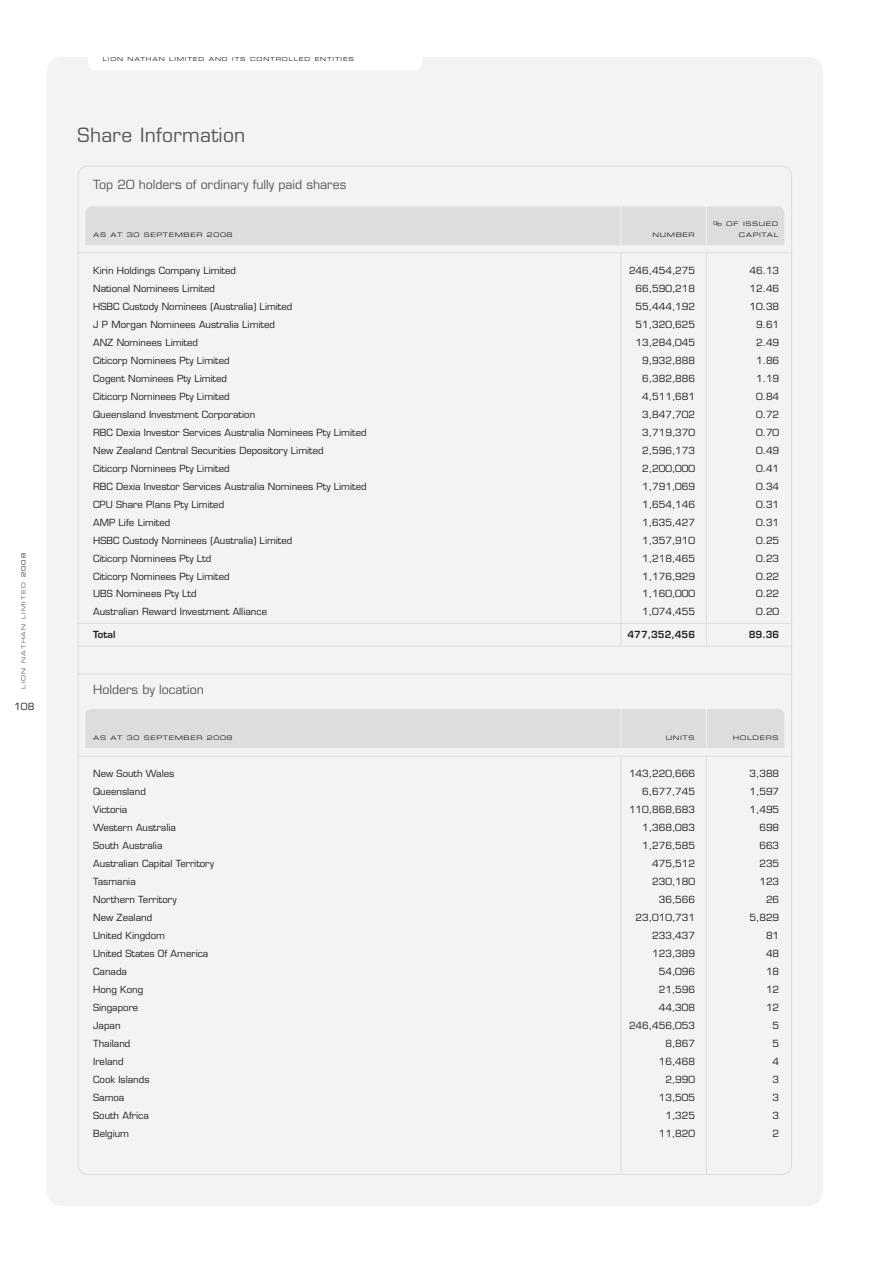
<style>
.page{position:relative;width:893px;height:1263px;background:#fff}
.page>*{position:absolute;margin:0;border:0;box-sizing:border-box;transform-origin:0 0}
.t1{font:19.2px "Eurostile";letter-spacing:.015em;color:#57585a}
.t2{font:12.3px "Eurostile";color:#57585a}
.t3{font:9.6px "Eurostile";color:#231f20}
.t4{font:600 9.6px "Eurostile";color:#231f20}
.t5{font:6.15px/11.7px "Eurostile Extended Two";letter-spacing:.1em;color:#231f20;text-align:right}
.t6{font:5.55px "Eurostile Extended Two";letter-spacing:.15em;color:#231f20}
.t7{font:5.55px "Eurostile Extended Two";letter-spacing:.2em;color:#57585a}
.s1{color:#231f20}
</style>
<div class="page">
<div style="left:47px;top:57px;width:776px;height:1149px;background:#f2f3f4"></div>
<div style="left:85px;top:709px;width:699px;height:39px;background:#dcdddf"></div>
<div style="left:85px;top:206px;width:699px;height:39px;background:#dcdddf"></div>
<hr style="left:78px;top:252px;width:714px;height:1px;background:#dcdddf">
<hr style="left:620px;top:253px;width:1px;height:393px;background:#dcdddf">
<hr style="left:706px;top:253px;width:1px;height:393px;background:#dcdddf">
<hr style="left:620px;top:206px;width:1px;height:39px;background:#f2f3f4">
<hr style="left:706px;top:206px;width:1px;height:39px;background:#f2f3f4">
<hr style="left:620px;top:756px;width:1px;height:418px;background:#dcdddf">
<hr style="left:706px;top:756px;width:1px;height:418px;background:#dcdddf">
<hr style="left:620px;top:709px;width:1px;height:39px;background:#f2f3f4">
<hr style="left:706px;top:709px;width:1px;height:39px;background:#f2f3f4">
<hr style="left:78px;top:623px;width:714px;height:1px;background:#dcdddf">
<hr style="left:78px;top:646px;width:714px;height:1px;background:#dcdddf">
<hr style="left:78px;top:674px;width:714px;height:1px;background:#dcdddf">
<hr style="left:78px;top:756px;width:714px;height:1px;background:#dcdddf">
<p class="t7" style="left:21px;top:689px;width:137px;rotate:-90deg">LION NATHAN LIMITED <span class="s1">2008</span></p>
<p class="t3" style="left:14px;top:703px;width:22px">108</p>
<p class="t6" style="left:103px;top:57px;width:253px">LION NATHAN LIMITED AND ITS CONTROLLED ENTITIES</p>
<h1 class="t1" style="left:78px;top:128px;width:169px">Share Information</h1>
<p class="t2" style="left:93px;top:180px;width:255px">Top 20 holders of ordinary fully paid shares</p>
<p class="t5" style="left:93px;top:230px;width:141px">AS AT 30 SEPTEMBER 2008</p>
<p class="t5" style="left:653px;top:230px;width:44px">NUMBER</p>
<p class="t5" style="left:713px;top:218px;width:67px">% OF ISSUED<br>CAPITAL</p>
<p class="t3" style="left:93px;top:267px;width:144px">Kirin Holdings Company Limited</p>
<p class="t3" style="left:629px;top:267px;width:68px">246,454,275</p>
<p class="t3" style="left:749px;top:267px;width:31px">46.13</p>
<p class="t3" style="left:93px;top:285px;width:123px">National Nominees Limited</p>
<p class="t3" style="left:635px;top:285px;width:61px">66,590,218</p>
<p class="t3" style="left:749px;top:285px;width:31px">12.46</p>
<p class="t3" style="left:93px;top:303px;width:201px">HSBC Custody Nominees (Australia) Limited</p>
<p class="t3" style="left:636px;top:303px;width:61px">55,444,192</p>
<p class="t3" style="left:749px;top:303px;width:31px">10.38</p>
<p class="t3" style="left:93px;top:321px;width:183px">J P Morgan Nominees Australia Limited</p>
<p class="t3" style="left:636px;top:321px;width:61px">51,320,625</p>
<p class="t3" style="left:756px;top:321px;width:25px">9.61</p>
<p class="t3" style="left:93px;top:339px;width:106px">ANZ Nominees Limited</p>
<p class="t3" style="left:635px;top:339px;width:61px">13,284,045</p>
<p class="t3" style="left:756px;top:339px;width:25px">2.49</p>
<p class="t3" style="left:93px;top:357px;width:138px">Citicorp Nominees Pty Limited</p>
<p class="t3" style="left:642px;top:357px;width:54px">9,932,888</p>
<p class="t3" style="left:756px;top:357px;width:25px">1.86</p>
<p class="t3" style="left:93px;top:375px;width:135px">Cogent Nominees Pty Limited</p>
<p class="t3" style="left:642px;top:375px;width:54px">6,382,886</p>
<p class="t3" style="left:756px;top:375px;width:25px">1.19</p>
<p class="t3" style="left:93px;top:393px;width:138px">Citicorp Nominees Pty Limited</p>
<p class="t3" style="left:642px;top:393px;width:54px">4,511,681</p>
<p class="t3" style="left:756px;top:393px;width:25px">0.84</p>
<p class="t3" style="left:93px;top:411px;width:164px">Queensland Investment Corporation</p>
<p class="t3" style="left:642px;top:411px;width:54px">3,847,702</p>
<p class="t3" style="left:756px;top:411px;width:25px">0.72</p>
<p class="t3" style="left:93px;top:429px;width:275px">RBC Dexia Investor Services Australia Nominees Pty Limited</p>
<p class="t3" style="left:642px;top:429px;width:54px">3,719,370</p>
<p class="t3" style="left:756px;top:429px;width:25px">0.70</p>
<p class="t3" style="left:93px;top:446px;width:232px">New Zealand Central Securities Depository Limited</p>
<p class="t3" style="left:642px;top:446px;width:54px">2,596,173</p>
<p class="t3" style="left:756px;top:446px;width:25px">0.49</p>
<p class="t3" style="left:93px;top:464px;width:138px">Citicorp Nominees Pty Limited</p>
<p class="t3" style="left:642px;top:464px;width:54px">2,200,000</p>
<p class="t3" style="left:756px;top:464px;width:25px">0.41</p>
<p class="t3" style="left:93px;top:482px;width:275px">RBC Dexia Investor Services Australia Nominees Pty Limited</p>
<p class="t3" style="left:642px;top:482px;width:54px">1,791,069</p>
<p class="t3" style="left:756px;top:482px;width:25px">0.34</p>
<p class="t3" style="left:93px;top:500px;width:133px">CPU Share Plans Pty Limited</p>
<p class="t3" style="left:642px;top:500px;width:54px">1,654,146</p>
<p class="t3" style="left:756px;top:500px;width:25px">0.31</p>
<p class="t3" style="left:93px;top:518px;width:79px">AMP Life Limited</p>
<p class="t3" style="left:642px;top:518px;width:54px">1,635,427</p>
<p class="t3" style="left:756px;top:518px;width:25px">0.31</p>
<p class="t3" style="left:93px;top:536px;width:201px">HSBC Custody Nominees (Australia) Limited</p>
<p class="t3" style="left:642px;top:536px;width:54px">1,357,910</p>
<p class="t3" style="left:756px;top:536px;width:25px">0.25</p>
<p class="t3" style="left:93px;top:554px;width:120px">Citicorp Nominees Pty Ltd</p>
<p class="t3" style="left:642px;top:554px;width:54px">1,218,465</p>
<p class="t3" style="left:756px;top:554px;width:25px">0.23</p>
<p class="t3" style="left:93px;top:572px;width:138px">Citicorp Nominees Pty Limited</p>
<p class="t3" style="left:642px;top:572px;width:54px">1,176,929</p>
<p class="t3" style="left:756px;top:572px;width:25px">0.22</p>
<p class="t3" style="left:93px;top:590px;width:105px">UBS Nominees Pty Ltd</p>
<p class="t3" style="left:642px;top:590px;width:54px">1,160,000</p>
<p class="t3" style="left:756px;top:590px;width:25px">0.22</p>
<p class="t3" style="left:93px;top:608px;width:175px">Australian Reward Investment Alliance</p>
<p class="t3" style="left:642px;top:608px;width:54px">1,074,455</p>
<p class="t3" style="left:756px;top:608px;width:25px">0.20</p>
<p class="t4" style="left:93px;top:631px;width:24px">Total</p>
<p class="t4" style="left:627px;top:631px;width:69px">477,352,456</p>
<p class="t4" style="left:749px;top:631px;width:32px">89.36</p>
<p class="t2" style="left:93px;top:685px;width:112px">Holders by location</p>
<p class="t5" style="left:93px;top:733px;width:141px">AS AT 30 SEPTEMBER 2008</p>
<p class="t5" style="left:666px;top:733px;width:30px">UNITS</p>
<p class="t5" style="left:733px;top:733px;width:47px">HOLDERS</p>
<p class="t3" style="left:93px;top:770px;width:83px">New South Wales</p>
<p class="t3" style="left:629px;top:770px;width:68px">143,220,666</p>
<p class="t3" style="left:749px;top:770px;width:31px">3,388</p>
<p class="t3" style="left:93px;top:788px;width:54px">Queensland</p>
<p class="t3" style="left:642px;top:788px;width:54px">6,677,745</p>
<p class="t3" style="left:749px;top:788px;width:31px">1,597</p>
<p class="t3" style="left:93px;top:806px;width:36px">Victoria</p>
<p class="t3" style="left:629px;top:806px;width:68px">110,868,683</p>
<p class="t3" style="left:749px;top:806px;width:31px">1,495</p>
<p class="t3" style="left:93px;top:824px;width:84px">Western Australia</p>
<p class="t3" style="left:642px;top:824px;width:54px">1,368,083</p>
<p class="t3" style="left:759px;top:824px;width:21px">698</p>
<p class="t3" style="left:93px;top:842px;width:71px">South Australia</p>
<p class="t3" style="left:642px;top:842px;width:54px">1,276,585</p>
<p class="t3" style="left:759px;top:842px;width:21px">663</p>
<p class="t3" style="left:93px;top:860px;width:122px">Australian Capital Territory</p>
<p class="t3" style="left:652px;top:860px;width:44px">475,512</p>
<p class="t3" style="left:759px;top:860px;width:21px">235</p>
<p class="t3" style="left:93px;top:878px;width:44px">Tasmania</p>
<p class="t3" style="left:652px;top:878px;width:44px">230,180</p>
<p class="t3" style="left:759px;top:878px;width:21px">123</p>
<p class="t3" style="left:93px;top:896px;width:85px">Northern Territory</p>
<p class="t3" style="left:659px;top:896px;width:38px">36,566</p>
<p class="t3" style="left:766px;top:896px;width:15px">26</p>
<p class="t3" style="left:93px;top:914px;width:61px">New Zealand</p>
<p class="t3" style="left:635px;top:914px;width:61px">23,010,731</p>
<p class="t3" style="left:749px;top:914px;width:31px">5,829</p>
<p class="t3" style="left:93px;top:932px;width:73px">United Kingdom</p>
<p class="t3" style="left:652px;top:932px;width:44px">233,437</p>
<p class="t3" style="left:766px;top:932px;width:15px">81</p>
<p class="t3" style="left:93px;top:950px;width:117px">United States Of America</p>
<p class="t3" style="left:652px;top:950px;width:44px">123,389</p>
<p class="t3" style="left:766px;top:950px;width:15px">48</p>
<p class="t3" style="left:93px;top:968px;width:35px">Canada</p>
<p class="t3" style="left:659px;top:968px;width:38px">54,096</p>
<p class="t3" style="left:766px;top:968px;width:15px">18</p>
<p class="t3" style="left:93px;top:986px;width:52px">Hong Kong</p>
<p class="t3" style="left:659px;top:986px;width:38px">21,596</p>
<p class="t3" style="left:766px;top:986px;width:15px">12</p>
<p class="t3" style="left:93px;top:1004px;width:47px">Singapore</p>
<p class="t3" style="left:659px;top:1004px;width:38px">44,308</p>
<p class="t3" style="left:766px;top:1004px;width:15px">12</p>
<p class="t3" style="left:93px;top:1022px;width:29px">Japan</p>
<p class="t3" style="left:629px;top:1022px;width:68px">246,456,053</p>
<p class="t3" style="left:772px;top:1022px;width:8px">5</p>
<p class="t3" style="left:93px;top:1040px;width:39px">Thailand</p>
<p class="t3" style="left:665px;top:1040px;width:31px">8,867</p>
<p class="t3" style="left:772px;top:1040px;width:8px">5</p>
<p class="t3" style="left:93px;top:1058px;width:32px">Ireland</p>
<p class="t3" style="left:659px;top:1058px;width:38px">16,468</p>
<p class="t3" style="left:772px;top:1058px;width:8px">4</p>
<p class="t3" style="left:93px;top:1075px;width:58px">Cook Islands</p>
<p class="t3" style="left:665px;top:1075px;width:31px">2,990</p>
<p class="t3" style="left:772px;top:1075px;width:8px">3</p>
<p class="t3" style="left:93px;top:1093px;width:33px">Samoa</p>
<p class="t3" style="left:659px;top:1093px;width:38px">13,505</p>
<p class="t3" style="left:772px;top:1093px;width:8px">3</p>
<p class="t3" style="left:93px;top:1111px;width:57px">South Africa</p>
<p class="t3" style="left:665px;top:1111px;width:31px">1,325</p>
<p class="t3" style="left:772px;top:1111px;width:8px">3</p>
<p class="t3" style="left:93px;top:1129px;width:37px">Belgium</p>
<p class="t3" style="left:659px;top:1129px;width:38px">11,820</p>
<p class="t3" style="left:772px;top:1129px;width:8px">2</p>
</div>
